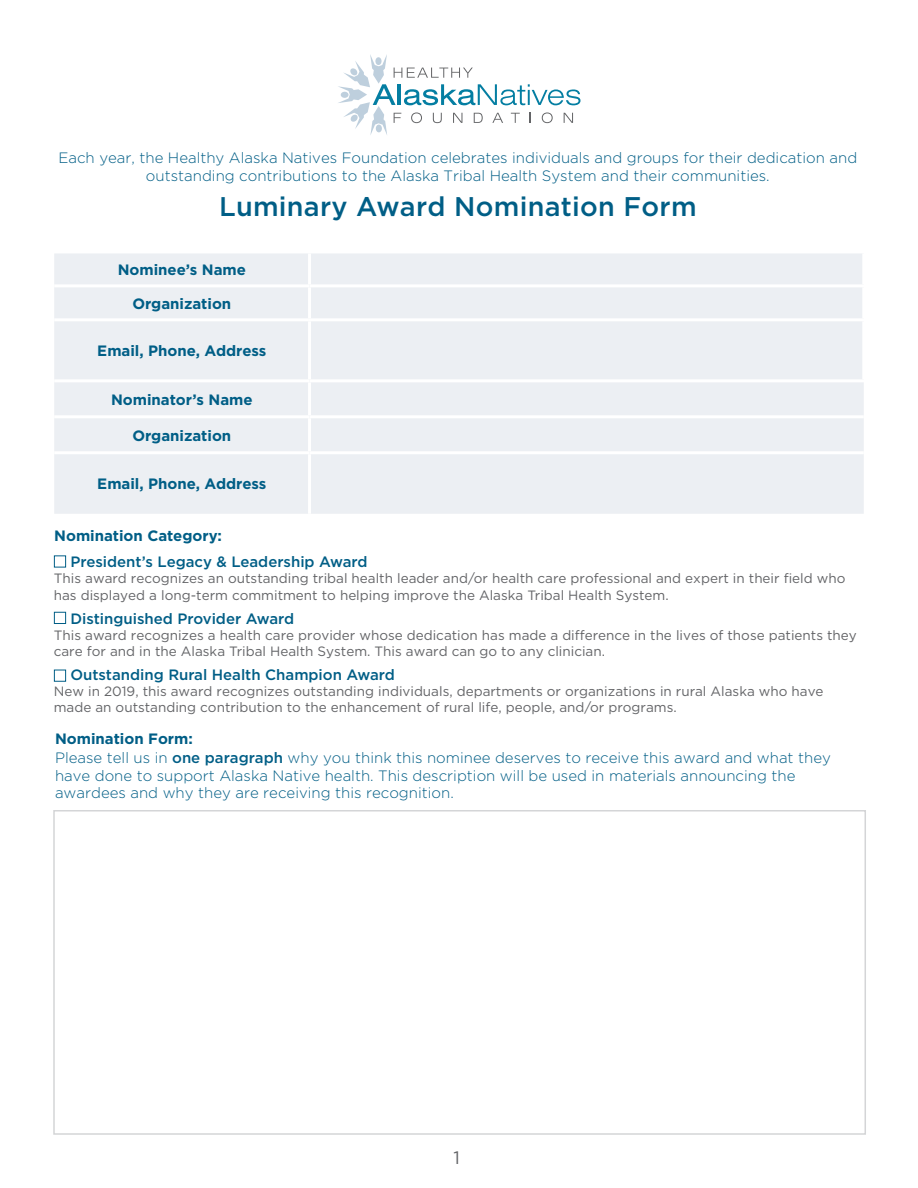
<style>
.page{position:relative;width:918px;height:1188px;background:#fff}
.page>*{position:absolute;margin:0;border:0;box-sizing:border-box;transform-origin:0 0}
.t1{font:500 27px "Gotham";letter-spacing:.01em;color:#005e86}
.t2{font:18px "Gotham";color:#636467}
.t3{font:300 15px/18px "Gotham";color:#005e86}
.t4{font:700 15px "Gotham";color:#005e86}
.t5{font:500 15px "Gotham";color:#005e86}
.t6{font:13.5px/16.2px "Gotham";color:#636467}
.s1{font-weight:700}
.s2{font-weight:500}
</style>
<div class="page">
<div style="left:54px;top:253px;width:810px;height:261px;background:#eceff3"></div>
<hr style="left:54px;top:379px;width:256px;height:3px;background:#fff">
<hr style="left:310px;top:379px;width:555px;height:3px;background:#fff">
<hr style="left:308px;top:382px;width:3px;height:33px;background:#fff">
<hr style="left:54px;top:415px;width:256px;height:3px;background:#fff">
<hr style="left:310px;top:415px;width:554px;height:3px;background:#fff">
<hr style="left:308px;top:418px;width:3px;height:33px;background:#fff">
<hr style="left:54px;top:451px;width:256px;height:3px;background:#fff">
<hr style="left:310px;top:451px;width:554px;height:3px;background:#fff">
<hr style="left:308px;top:454px;width:3px;height:60px;background:#fff">
<hr style="left:308px;top:253px;width:3px;height:31px;background:#fff">
<hr style="left:862px;top:253px;width:3px;height:31px;background:#fff">
<hr style="left:308px;top:287px;width:3px;height:31px;background:#fff">
<hr style="left:862px;top:287px;width:3px;height:31px;background:#fff">
<hr style="left:862px;top:321px;width:3px;height:58px;background:#fff">
<hr style="left:54px;top:284px;width:256px;height:3px;background:#fff">
<hr style="left:310px;top:284px;width:555px;height:3px;background:#fff">
<hr style="left:308px;top:318px;width:557px;height:3px;background:#fff">
<hr style="left:308px;top:321px;width:3px;height:58px;background:#fff">
<hr style="left:54px;top:318px;width:254px;height:3px;background:#fff">
<svg style="left:338px;top:55px;width:242px;height:80px"></svg>
<div style="left:54px;top:555px;width:12px;height:12px;border:1px solid #005e86"></div>
<div style="left:54px;top:612px;width:12px;height:12px;border:1px solid #005e86"></div>
<div style="left:54px;top:670px;width:12px;height:12px;border:1px solid #005e86"></div>
<div style="left:53px;top:810px;width:813px;height:325px;border:2px solid #d4d5d7"></div>
<p class="t3" style="left:58px;top:148px;width:800px;text-align:center">Each year, the Healthy Alaska Natives Foundation celebrates individuals and groups for their dedication and outstanding contributions to the Alaska Tribal Health System and their communities.</p>
<p class="t1" style="left:219px;top:189px;width:479px">Luminary Award Nomination Form</p>
<p class="t4" style="left:118px;top:260px;width:130px">Nominee’s Name</p>
<p class="t4" style="left:132px;top:294px;width:100px">Organization</p>
<p class="t4" style="left:97px;top:341px;width:171px">Email, Phone, Address</p>
<p class="t4" style="left:111px;top:390px;width:143px">Nominator’s Name</p>
<p class="t4" style="left:132px;top:426px;width:100px">Organization</p>
<p class="t4" style="left:97px;top:474px;width:171px">Email, Phone, Address</p>
<p class="t4" style="left:54px;top:526px;width:169px">Nomination Category:</p>
<p class="t5" style="left:70px;top:552px;width:299px">President’s Legacy &amp; Leadership Award</p>
<p class="t6" style="left:54px;top:570px;width:793px">This award recognizes an outstanding tribal health leader and/or health care professional and expert in their field who has displayed a long-term commitment to helping improve the Alaska Tribal Health System.</p>
<p class="t5" style="left:70px;top:609px;width:225px">Distinguished Provider Award</p>
<p class="t6" style="left:54px;top:627px;width:805px">This award recognizes a health care provider whose dedication has made a difference in the lives of those patients they care for and in the Alaska Tribal Health System. This award can go to any clinician.</p>
<p class="t5" style="left:70px;top:665px;width:326px">Outstanding Rural Health Champion Award</p>
<p class="t6" style="left:54px;top:683px;width:771px">New in 2019, this award recognizes outstanding individuals, departments or organizations in rural Alaska who have made an outstanding contribution to the enhancement of rural life, people, and/or programs.</p>
<p class="t3" style="left:55px;top:730px;width:777px"><span class="s1">Nomination Form:<br></span>Please tell us in <span class="s2">one paragraph</span> why you think this nominee deserves to receive this award and what they have done to support Alaska Native health. This description will be used in materials announcing the awardees and why they are receiving this recognition.</p>
<p class="t2" style="left:454px;top:1146px;width:8px">1</p>
</div>
